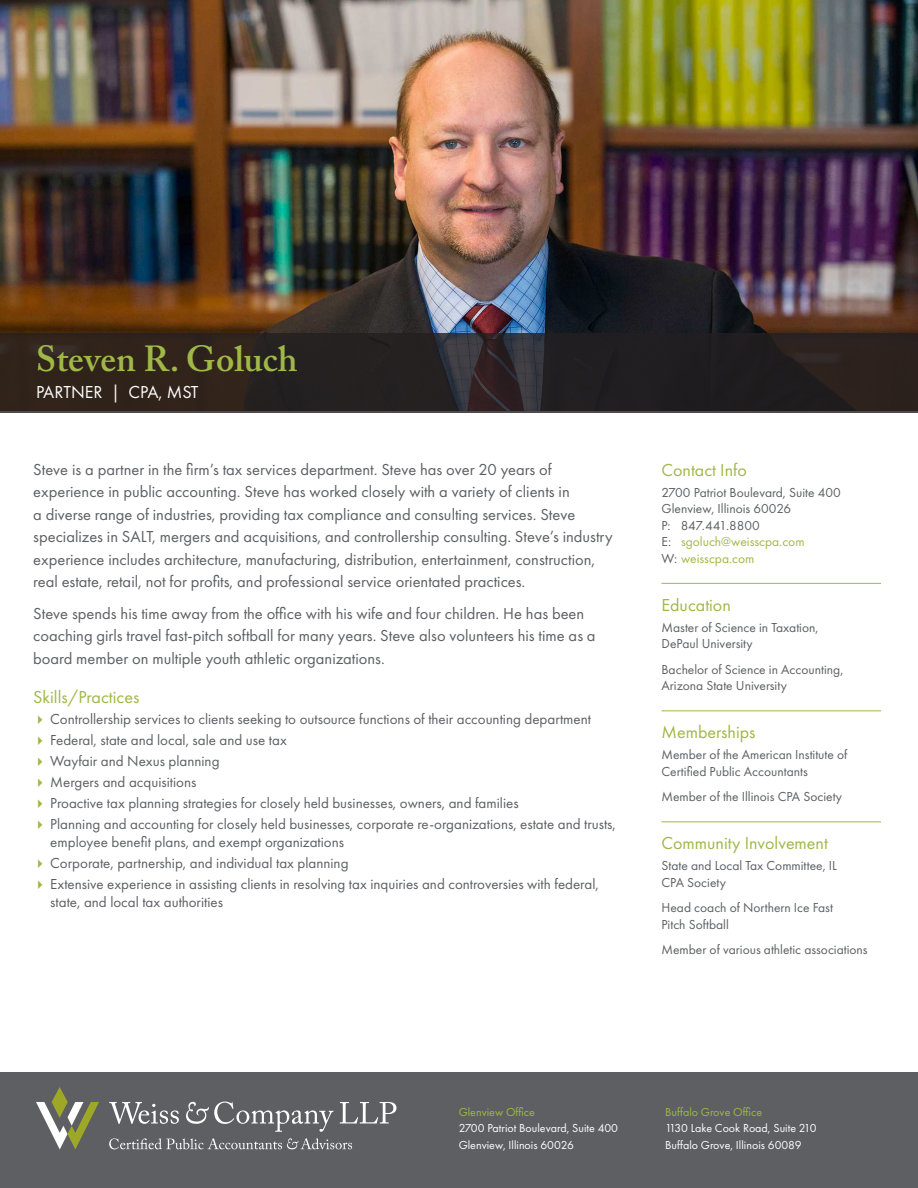
<style>
.page{position:relative;width:918px;height:1188px;background:#fff}
.page>*{position:absolute;margin:0;border:0;box-sizing:border-box;transform-origin:0 0}
.t1{font:600 36px "Adobe Caslon Pro";color:#9fb846}
.t2{font:18px "Futura PT";color:#9fb846}
.t3{font:18px "Futura PT";color:#fff}
.t4{font:16.5px/22.5px "Futura PT";color:#5d5f63}
.t5{font:15px/18px "Futura PT";color:#5d5f63}
.t6{font:13.5px/16.5px "Futura PT";color:#5d5f63}
.t7{font:13.5px "Futura PT";color:#9fb846}
.t8{font:12px "Futura PT";color:#fff}
.t9{font:12px "Futura PT";color:#9fb846}
.s1{color:#9fb846}
.s2{color:#5d5f63}
</style>
<div class="page">
<img style="left:0;top:0;width:918px;height:333px">
<hr style="left:662px;top:583px;width:219px;height:1px;background:#9fb846">
<hr style="left:662px;top:710px;width:219px;height:1px;background:#9fb846">
<hr style="left:662px;top:821px;width:219px;height:1px;background:#9fb846">
<div style="left:0;top:333px;width:918px;height:79px;background:#231f20"></div>
<div style="left:0;top:1073px;width:918px;height:115px;background:#5d5f63"></div>
<svg style="left:36px;top:1087px;width:63px;height:62px"></svg>
<svg style="left:109px;top:1102px;width:70px;height:22px"></svg>
<svg style="left:340px;top:1102px;width:56px;height:22px"></svg>
<svg style="left:186px;top:1102px;width:147px;height:30px"></svg>
<svg style="left:109px;top:1138px;width:243px;height:11px"></svg>
<p class="t1" style="left:36px;top:338px;width:263px">Steven R. Goluch</p>
<p class="t3" style="left:36px;top:381px;width:164px">PARTNER | CPA, MST</p>
<p class="t4" style="left:33px;top:458px;width:581px">Steve is a partner in the firm’s tax services department. Steve has over 20 years of experience in public accounting. Steve has worked closely with a variety of clients in<br>a diverse range of industries, providing tax compliance and consulting services. Steve specializes in SALT, mergers and acquisitions, and controllership consulting. Steve’s industry experience includes architecture, manufacturing, distribution, entertainment, construction, real estate, retail, not for profits, and professional service orientated practices.</p>
<p class="t4" style="left:33px;top:602px;width:564px">Steve spends his time away from the office with his wife and four children. He has been coaching girls travel fast-pitch softball for many years. Steve also volunteers his time as a board member on multiple youth athletic organizations.</p>
<p class="t2" style="left:33px;top:686px;width:108px">Skills/Practices</p>
<p class="t5" style="left:33px;top:710px;width:559px"><span class="s1">✔</span> Controllership services to clients seeking to outsource functions of their accounting department</p>
<p class="t5" style="left:33px;top:731px;width:255px"><span class="s1">✔</span> Federal, state and local, sale and use tax</p>
<p class="t5" style="left:33px;top:752px;width:188px"><span class="s1">✔</span> Wayfair and Nexus planning</p>
<p class="t5" style="left:33px;top:773px;width:165px"><span class="s1">✔</span> Mergers and acquisitions</p>
<p class="t5" style="left:33px;top:794px;width:487px"><span class="s1">✔</span> Proactive tax planning strategies for closely held businesses, owners, and families</p>
<p class="t5" style="left:50px;top:815px;width:567px;text-indent:-17px"><span class="s1">✔</span> Planning and accounting for closely held businesses, corporate re-organizations, estate and trusts, employee benefit plans, and exempt organizations</p>
<p class="t5" style="left:33px;top:854px;width:317px"><span class="s1">✔</span> Corporate, partnership, and individual tax planning</p>
<p class="t5" style="left:50px;top:875px;width:550px;text-indent:-17px"><span class="s1">✔</span> Extensive experience in assisting clients in resolving tax inquiries and controversies with federal, state, and local tax authorities</p>
<p class="t2" style="left:662px;top:459px;width:87px">Contact Info</p>
<p class="t6" style="left:662px;top:484px;width:181px">2700 Patriot Boulevard, Suite 400<br>Glenview, Illinois 60026</p>
<p class="t6" style="left:662px;top:517px;width:100px">P: 847.441.8800</p>
<p class="t7" style="left:662px;top:534px;width:145px"><span class="s2">E:</span> sgoluch@weisscpa.com</p>
<p class="t7" style="left:662px;top:550px;width:94px"><span class="s2">W:</span> weisscpa.com</p>
<p class="t2" style="left:662px;top:594px;width:71px">Education</p>
<p class="t6" style="left:662px;top:619px;width:159px">Master of Science in Taxation,<br>DePaul University</p>
<p class="t6" style="left:662px;top:661px;width:183px">Bachelor of Science in Accounting,<br>Arizona State University</p>
<p class="t2" style="left:662px;top:722px;width:96px">Memberships</p>
<p class="t6" style="left:662px;top:746px;width:187px">Member of the American Institute of<br>Certified Public Accountants</p>
<p class="t6" style="left:662px;top:788px;width:182px">Member of the Illinois CPA Society</p>
<p class="t2" style="left:662px;top:833px;width:168px">Community Involvement</p>
<p class="t6" style="left:662px;top:857px;width:177px">State and Local Tax Committee, IL<br>CPA Society</p>
<p class="t6" style="left:662px;top:899px;width:173px">Head coach of Northern Ice Fast<br>Pitch Softball</p>
<p class="t6" style="left:662px;top:941px;width:208px">Member of various athletic associations</p>
<p class="t9" style="left:459px;top:1105px;width:78px">Glenview Office</p>
<p class="t8" style="left:459px;top:1121px;width:161px">2700 Patriot Boulevard, Suite 400</p>
<p class="t8" style="left:459px;top:1138px;width:117px">Glenview, Illinois 60026</p>
<p class="t9" style="left:665px;top:1105px;width:99px">Buffalo Grove Office</p>
<p class="t8" style="left:665px;top:1121px;width:153px">1130 Lake Cook Road, Suite 210</p>
<p class="t8" style="left:665px;top:1138px;width:138px">Buffalo Grove, Illinois 60089</p>
</div>
